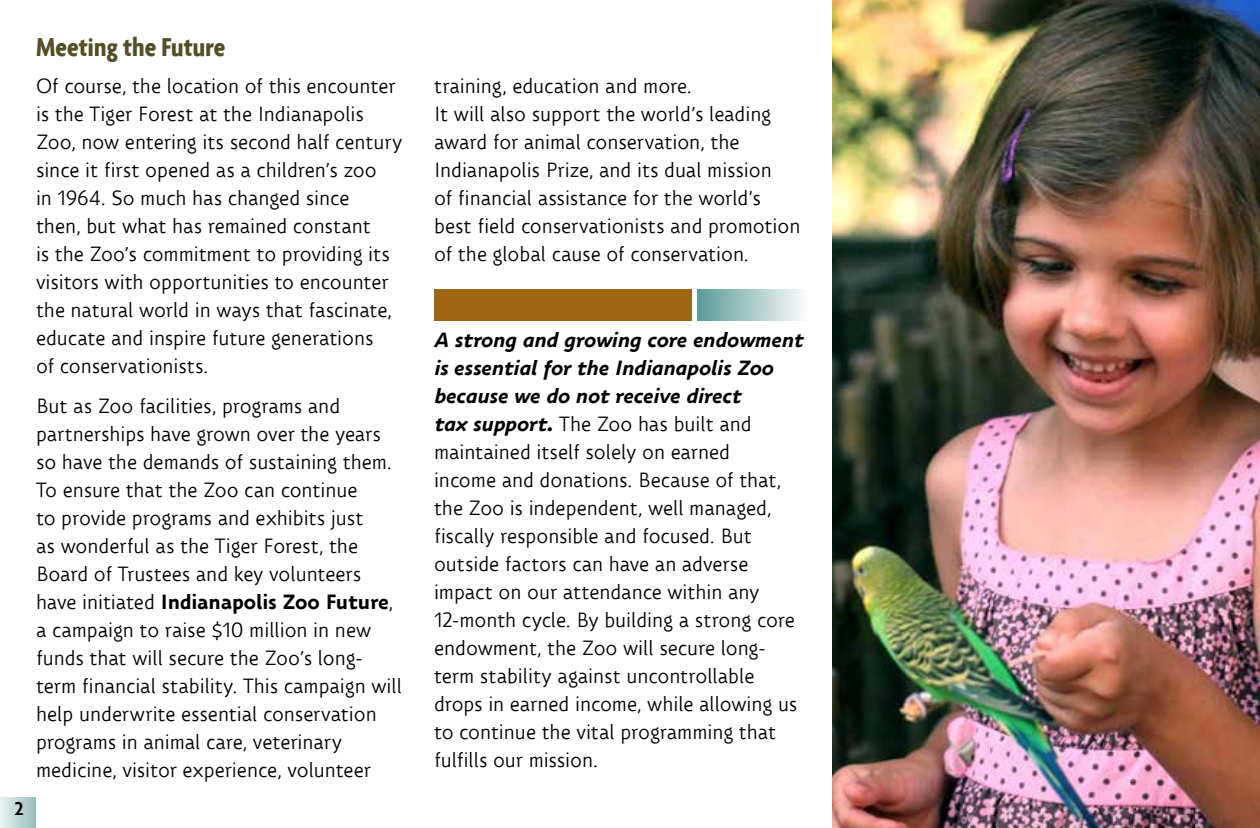
<style>
.page{position:relative;width:1260px;height:828px;background:#fff}
.page>*{position:absolute;margin:0;border:0;box-sizing:border-box;transform-origin:0 0}
.t1{font:700 condensed 28px "Agenda";color:#524f26}
.t2{font:20px/28px "Zion Train STD Light";letter-spacing:-.005em;color:#000}
.t3{font:italic 700 20px/28px "Zion Train STD";letter-spacing:-.01em;color:#000}
.t4{font:700 20px "Zion Train STD";letter-spacing:-.01em;color:#000}
.t5{font:600 20px "Agenda";color:#000}
.s1{font-family:"Zion Train STD Light";font-weight:400}
.s2{font-family:"Zion Train STD";font-weight:700;font-style:italic}
</style>
<div class="page">
<div style="left:0;top:797px;width:36px;height:31px;background:linear-gradient(to right,#eaf2f1,#98c0be)"></div>
<div style="left:697px;top:289px;width:111px;height:31px;background:linear-gradient(to right,#5b9b97,#fcfdfd)"></div>
<div style="left:434px;top:289px;width:257px;height:31px;background:#9e6614"></div>
<img style="left:832px;top:0;width:428px;height:828px">
<p class="t5" style="left:14px;top:797px;width:11px">2</p>
<h1 class="t1" style="left:36px;top:31px;width:191px">Meeting the Future</h1>
<p class="t2" style="left:36px;top:72px;width:368px">Of course, the location of this encounter is the Tiger Forest at the Indianapolis Zoo, now entering its second half century since it first opened as a children’s zoo<br>in 1964. So much has changed since<br>then, but what has remained constant<br>is the Zoo’s commitment to providing its visitors with opportunities to encounter the natural world in ways that fascinate, educate and inspire future generations<br>of conservationists.</p>
<p class="t2" style="left:36px;top:392px;width:357px">But as Zoo facilities, programs and partnerships have grown over the years so have the demands of sustaining them.<br>To ensure that the Zoo can continue<br>to provide programs and exhibits just<br>as wonderful as the Tiger Forest, the Board of Trustees and key volunteers</p>
<p class="t4" style="left:36px;top:589px;width:359px"><span class="s1">have initiated</span> Indianapolis Zoo Future<span class="s1">,</span></p>
<p class="t2" style="left:36px;top:616px;width:368px">a campaign to raise $10 million in new funds that will secure the Zoo’s long&shy;term financial stability. This campaign will help underwrite essential conservation programs in animal care, veterinary medicine, visitor experience, volunteer</p>
<p class="t2" style="left:434px;top:72px;width:368px">training, education and more.<br>It will also support the world’s leading award for animal conservation, the Indianapolis Prize, and its dual mission<br>of financial assistance for the world’s best field conservationists and promotion of the global cause of conservation.</p>
<p class="t3" style="left:434px;top:326px;width:371px">A strong and growing core endowment is essential for the Indianapolis Zoo because we do not receive direct</p>
<p class="t2" style="left:434px;top:410px;width:365px"><span class="s2">tax support.</span> The Zoo has built and maintained itself solely on earned<br>income and donations. Because of that, the Zoo is independent, well managed, fiscally responsible and focused. But outside factors can have an adverse impact on our attendance within any 12-month cycle. By building a strong core endowment, the Zoo will secure long&shy;term stability against uncontrollable drops in earned income, while allowing us to continue the vital programming that fulfills our mission.</p>
</div>
